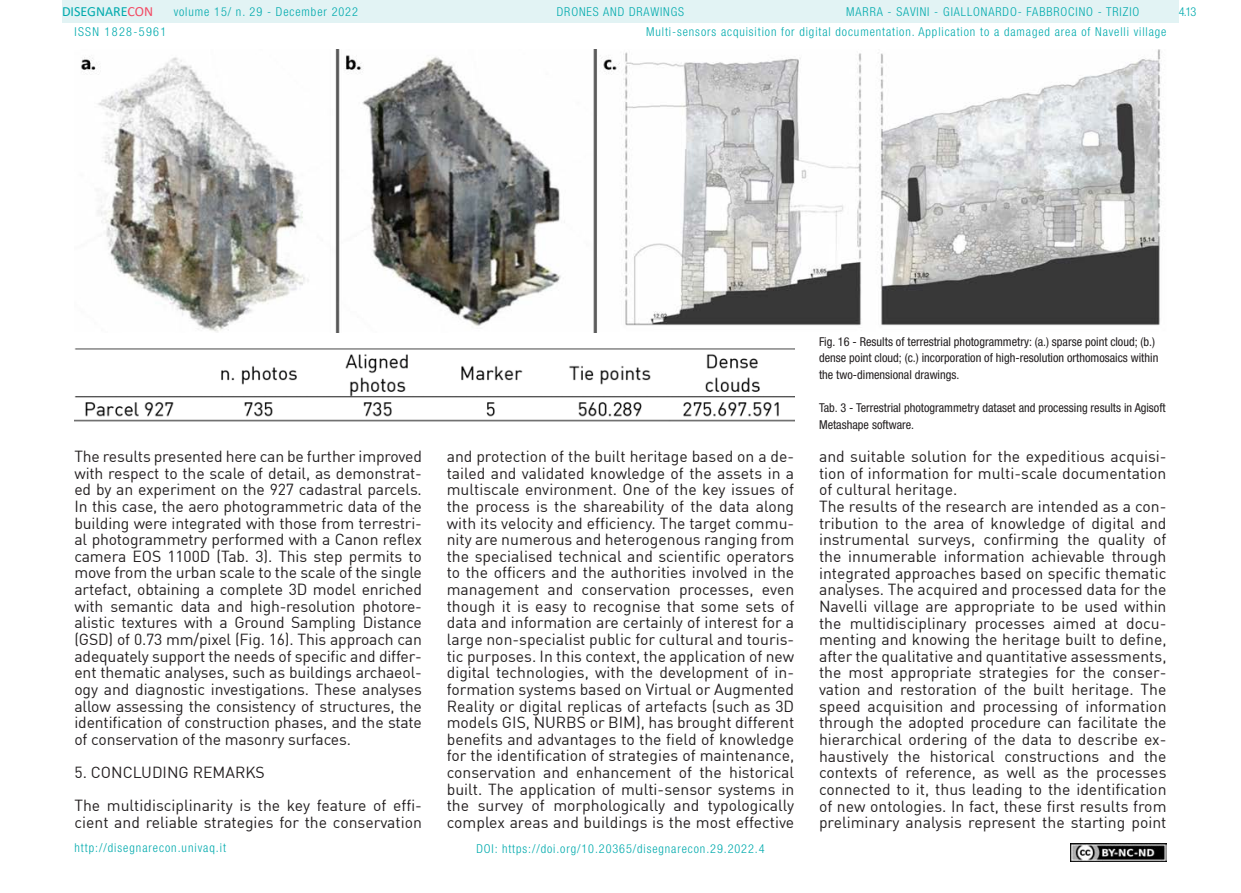
<style>
.page{position:relative;width:1241px;height:893px;background:#fff}
.page>*{position:absolute;margin:0;border:0;box-sizing:border-box;transform-origin:0 0}
.t1{font:15.75px/16.6px "DIN";color:#231f20;text-align:justify}
.t2{font:14px "Calibri";color:#00aaad}
.t3{font:300 condensed 12.25px "Helvetica Neue LT Std";letter-spacing:.075em;color:#00aaad}
.t4{font:condensed 12.25px/16.6px "Helvetica Neue LT Std";color:#231f20}
.t5{font:300 condensed 12.25px "Helvetica Neue LT Std";letter-spacing:.11em;color:#00aaad}
.s1{color:#f24862}
</style>
<div class="page">
<div style="left:62px;top:0;width:1116px;height:23px;background:#e2f3f4"></div>
<img style="left:1070px;top:843px;width:96px;height:18px">
<img style="left:81px;top:50px;width:1081px;height:283px">
<img style="left:74px;top:348px;width:720px;height:74px">
<p class="t2" style="left:62px;top:2px;width:93px">DISEGNARE<span class="s1">CON</span></p>
<p class="t3" style="left:846px;top:5px;width:294px">MARRA - SAVINI - GIALLONARDO- FABBROCINO - TRIZIO</p>
<p class="t3" style="left:174px;top:5px;width:186px">volume 15/ n. 29 - December 2022</p>
<p class="t3" style="left:556px;top:5px;width:129px">DRONES AND DRAWINGS</p>
<p class="t5" style="left:74px;top:24px;width:93px">ISSN 1828-5961</p>
<p class="t3" style="left:646px;top:25px;width:521px">Multi-sensors acquisition for digital documentation. Application to a damaged area of Navelli village</p>
<p class="t3" style="left:1178px;top:5px;width:19px">4.13</p>
<p class="t1" style="left:74px;top:448px;width:349px">The results presented here can be further improved with respect to the scale of detail, as demonstrat&shy;ed by an experiment on the 927 cadastral parcels.<br>In this case, the aero photogrammetric data of the building were integrated with those from terrestri&shy;al photogrammetry performed with a Canon reflex camera EOS 1100D (Tab. 3). This step permits to move from the urban scale to the scale of the single artefact, obtaining a complete 3D model enriched with semantic data and high-resolution photore&shy;alistic textures with a Ground Sampling Distance (GSD) of 0.73 mm/pixel (Fig. 16). This approach can adequately support the needs of specific and differ&shy;ent thematic analyses, such as buildings archaeol&shy;ogy and diagnostic investigations. These analyses allow assessing the consistency of structures, the identification of construction phases, and the state of conservation of the masonry surfaces.</p>
<p class="t1" style="left:74px;top:764px;width:192px">5. CONCLUDING REMARKS</p>
<p class="t1" style="left:74px;top:797px;width:349px">The multidisciplinarity is the key feature of effi&shy;cient and reliable strategies for the conservation</p>
<p class="t3" style="left:74px;top:841px;width:153px">http://disegnarecon.univaq.it</p>
<p class="t4" style="left:819px;top:333px;width:341px">Fig. 16 - Results of terrestrial photogrammetry: (a.) sparse point cloud; (b.) dense point cloud; (c.) incorporation of high-resolution orthomosaics within the two-dimensional drawings.</p>
<p class="t4" style="left:819px;top:399px;width:348px">Tab. 3 - Terrestrial photogrammetry dataset and processing results in Agisoft<br>Metashape software.</p>
<p class="t1" style="left:446px;top:448px;width:349px">and protection of the built heritage based on a de&shy;tailed and validated knowledge of the assets in a multiscale environment. One of the key issues of the process is the shareability of the data along with its velocity and efficiency. The target commu&shy;nity are numerous and heterogenous ranging from the specialised technical and scientific operators to the officers and the authorities involved in the management and conservation processes, even though it is easy to recognise that some sets of data and information are certainly of interest for a large non-specialist public for cultural and touris&shy;tic purposes. In this context, the application of new digital technologies, with the development of in&shy;formation systems based on Virtual or Augmented Reality or digital replicas of artefacts (such as 3D models GIS, NURBS or BIM), has brought different benefits and advantages to the field of knowledge for the identification of strategies of maintenance, conservation and enhancement of the historical built. The application of multi-sensor systems in the survey of morphologically and typologically complex areas and buildings is the most effective</p>
<p class="t1" style="left:819px;top:448px;width:349px">and suitable solution for the expeditious acquisi&shy;tion of information for multi-scale documentation of cultural heritage.</p>
<p class="t1" style="left:819px;top:498px;width:349px">The results of the research are intended as a con&shy;tribution to the area of knowledge of digital and instrumental surveys, confirming the quality of the innumerable information achievable through integrated approaches based on specific thematic analyses. The acquired and processed data for the Navelli village are appropriate to be used within the multidisciplinary processes aimed at docu&shy;menting and knowing the heritage built to define, after the qualitative and quantitative assessments, the most appropriate strategies for the conser&shy;vation and restoration of the built heritage. The speed acquisition and processing of information through the adopted procedure can facilitate the hierarchical ordering of the data to describe ex&shy;haustively the historical constructions and the contexts of reference, as well as the processes connected to it, thus leading to the identification of new ontologies. In fact, these first results from preliminary analysis represent the starting point</p>
<p class="t3" style="left:476px;top:842px;width:290px">DOI: https://doi.org/10.20365/disegnarecon.29.2022.4</p>
</div>
